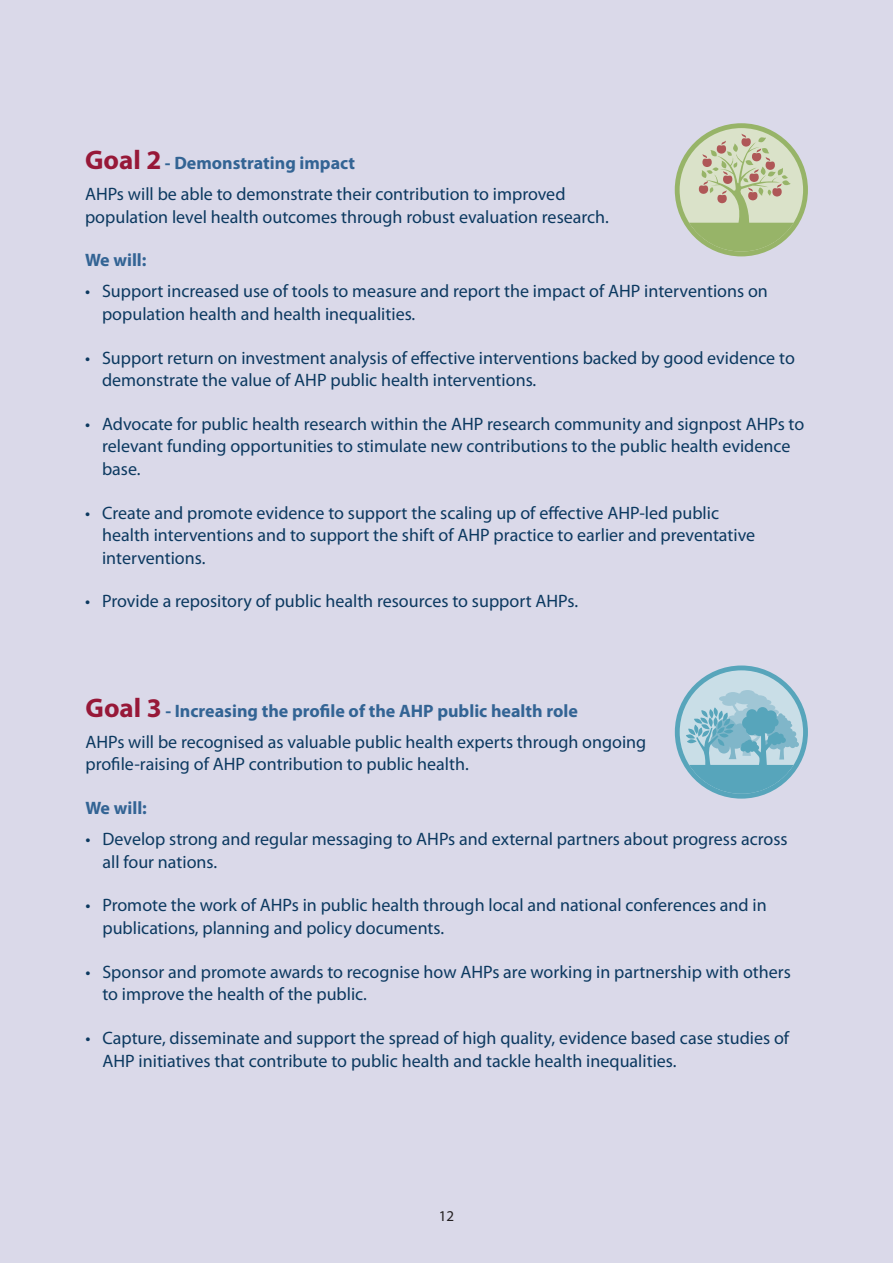
<style>
.page{position:relative;width:893px;height:1263px;background:#dad9e9}
.page>*{position:absolute;margin:0;border:0;box-sizing:border-box;transform-origin:0 0}
.t1{font:18px/22.5px "Myriad Pro";color:#0c3960}
.t2{font:700 18px "Myriad Pro";color:#336494}
.t3{font:15px "Myriad Pro";color:#231f20}
.s1{font-weight:700;font-size:27px;color:#971838}
.s2{font-weight:700;color:#336494}
</style>
<div class="page">
<svg style="left:677px;top:126px;width:128px;height:128px"></svg>
<div style="left:675px;top:123px;width:133px;height:133px;border:5px solid #97b468;border-radius:50%"></div>
<svg style="left:689px;top:134px;width:105px;height:118px;background:#c2caa5"></svg>
<svg style="left:677px;top:668px;width:128px;height:128px;background:#b7d5e0"></svg>
<div style="left:675px;top:665px;width:133px;height:134px;border:5px solid #57a5bb;border-radius:50%"></div>
<div style="left:740px;top:690px;width:15px;height:7px;background:#a0c6d5;border-radius:50%"></div>
<div style="left:725px;top:692px;width:15px;height:8px;background:#a0c6d5;border-radius:50%"></div>
<svg style="left:686px;top:693px;width:113px;height:101px;background:#8ebecf"></svg>
<p class="t1" style="left:85px;top:147px;width:482px;line-height:31px"><span class="s1">Goal 2</span> <span class="s2">- Demonstrating impact<br></span>AHPs will be able to demonstrate their contribution to improved</p>
<p class="t1" style="left:85px;top:205px;width:525px">population level health outcomes through robust evaluation research.</p>
<p class="t2" style="left:85px;top:249px;width:63px">We will:</p>
<p class="t1" style="left:102px;top:280px;width:667px;text-indent:-17px">• Support increased use of tools to measure and report the impact of AHP interventions on population health and health inequalities.</p>
<p class="t1" style="left:102px;top:346px;width:694px;text-indent:-17px">• Support return on investment analysis of effective interventions backed by good evidence to demonstrate the value of AHP public health interventions.</p>
<p class="t1" style="left:102px;top:412px;width:704px;text-indent:-17px">• Advocate for public health research within the AHP research community and signpost AHPs to relevant funding opportunities to stimulate new contributions to the public health evidence base.</p>
<p class="t1" style="left:102px;top:501px;width:655px;text-indent:-17px">• Create and promote evidence to support the scaling up of effective AHP-led public health interventions and to support the shift of AHP practice to earlier and preventative interventions.</p>
<p class="t1" style="left:85px;top:590px;width:494px">• Provide a repository of public health resources to support AHPs.</p>
<p class="t1" style="left:85px;top:695px;width:562px;line-height:31px"><span class="s1">Goal 3</span> <span class="s2">- Increasing the profile of the AHP public health role<br></span>AHPs will be recognised as valuable public health experts through ongoing</p>
<p class="t1" style="left:85px;top:753px;width:385px">profile-raising of AHP contribution to public health.</p>
<p class="t2" style="left:85px;top:796px;width:63px">We will:</p>
<p class="t1" style="left:102px;top:828px;width:687px;text-indent:-17px">• Develop strong and regular messaging to AHPs and external partners about progress across all four nations.</p>
<p class="t1" style="left:102px;top:894px;width:666px;text-indent:-17px">• Promote the work of AHPs in public health through local and national conferences and in publications, planning and policy documents.</p>
<p class="t1" style="left:102px;top:960px;width:690px;text-indent:-17px">• Sponsor and promote awards to recognise how AHPs are working in partnership with others to improve the health of the public.</p>
<p class="t1" style="left:102px;top:1026px;width:688px;text-indent:-17px">• Capture, disseminate and support the spread of high quality, evidence based case studies of<br>AHP initiatives that contribute to public health and tackle health inequalities.</p>
<p class="t3" style="left:439px;top:1206px;width:17px">12</p>
</div>
